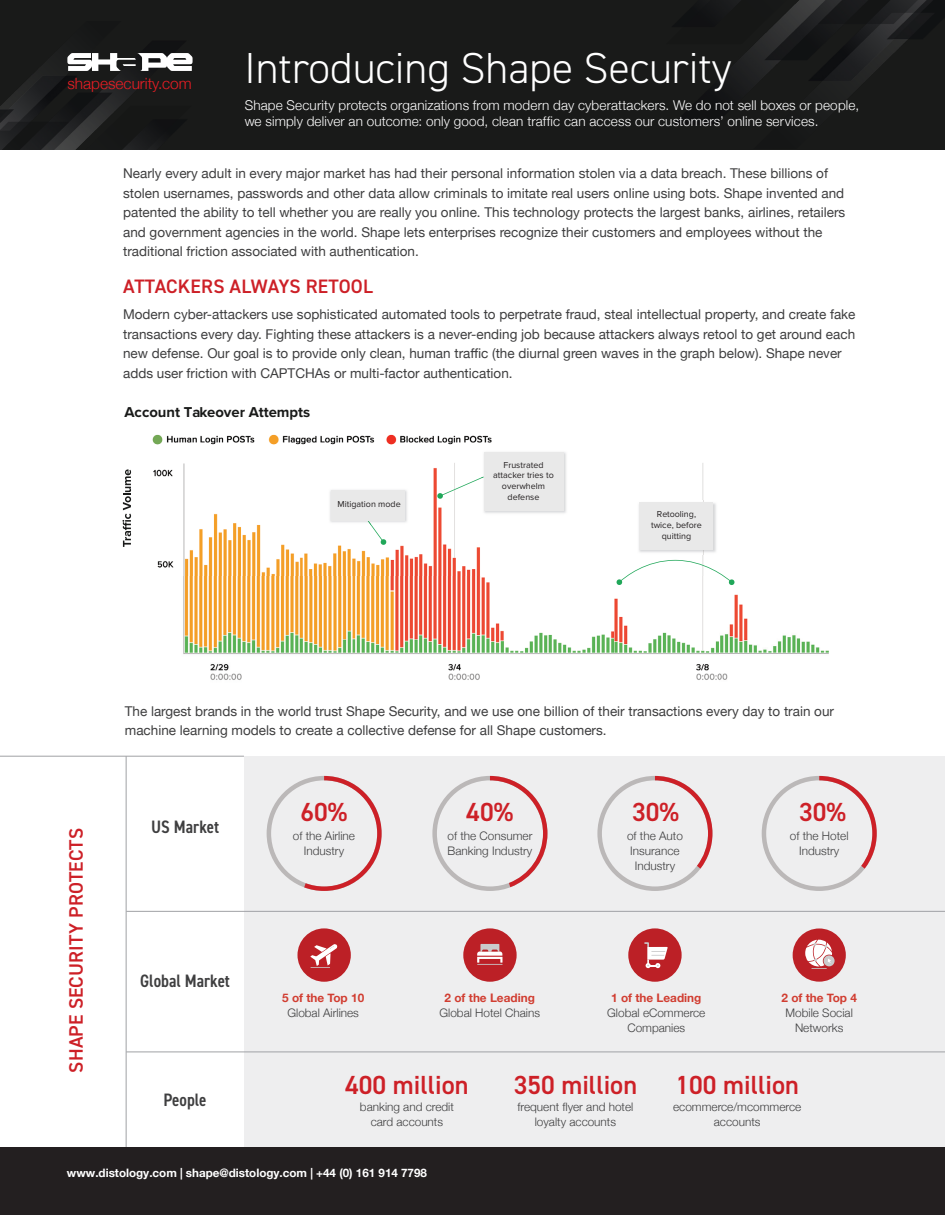
<style>
.page{position:relative;width:945px;height:1215px;background:#fff}
.page>*{position:absolute;margin:0;border:0;box-sizing:border-box;transform-origin:0 0}
.t1{font:300 43.5px "DIN2014";color:#fff}
.Big_Number{font:600 26.25px "DIN2014";color:#cd2027}
.Heading_1{font:600 19.5px "DIN2014";letter-spacing:.01em;color:#cd2027}
.Subhead_III_center{font:600 condensed 18px "DIN2014";color:#3e3e3f}
.Shape_end_block{font:300 15.45px "Helvetica Neue";color:#eb1d24}
.t2{font:700 14.85px "Proxima Nova";color:#191a19}
.Body{font:13.5px/19.5px "Helvetica Neue";color:#3e3e3f}
.Heading_3{font:300 13.5px/16.2px "Helvetica Neue";letter-spacing:.01em;color:#fff}
.Data_Text{font:300 11.7px/15px "Helvetica Neue";color:#3e3e3f;text-align:center}
.Body-2{font:700 11.7px "Helvetica Neue";color:#fff}
.Data_Text-2{font:700 11.7px "Helvetica Neue";color:#d13d31}
.t3{font:9px/10.6px "Proxima Nova";color:#231f20;text-align:center}
</style>
<div class="page">
<img style="left:152px;top:434px;width:677px;height:246px">
<svg style="left:616px;top:560px;width:119px;height:25px"></svg>
<img style="left:481px;top:450px;width:87px;height:65px">
<svg style="left:437px;top:477px;width:47px;height:22px"></svg>
<div style="left:484px;top:452px;width:80px;height:59px;background:#e9e9e9"></div>
<img style="left:637px;top:500px;width:81px;height:55px">
<div style="left:639px;top:503px;width:74px;height:47px;background:#e9e9e9"></div>
<img style="left:328px;top:488px;width:81px;height:37px">
<svg style="left:367px;top:520px;width:20px;height:25px"></svg>
<div style="left:331px;top:490px;width:74px;height:30px;background:#e9e9e9"></div>
<svg style="left:122px;top:469px;width:9px;height:78px"></svg>
<div style="left:0;top:0;width:945px;height:150px;background:#191a19"></div>
<img style="left:742px;top:0;width:185px;height:86px">
<img style="left:0;top:71px;width:134px;height:78px">
<svg style="left:67px;top:53px;width:126px;height:18px"></svg>
<div style="left:244px;top:756px;width:700px;height:392px;background:#eeeeef"></div>
<hr style="left:0;top:756px;width:244px;height:1px;background:#a0a1a5">
<hr style="left:126px;top:911px;width:819px;height:1px;background:#a0a1a5">
<hr style="left:126px;top:1052px;width:819px;height:1px;background:#a0a1a5">
<hr style="left:126px;top:756px;width:1px;height:392px;background:#a0a1a5">
<div style="left:297px;top:928px;width:54px;height:54px;background:#bc2026;border-radius:50%"></div>
<svg style="left:310px;top:944px;width:28px;height:24px"></svg>
<div style="left:463px;top:928px;width:54px;height:54px;background:#bc2026;border-radius:50%"></div>
<svg style="left:477px;top:944px;width:26px;height:21px"></svg>
<div style="left:628px;top:928px;width:54px;height:54px;background:#bc2026;border-radius:50%"></div>
<svg style="left:644px;top:942px;width:24px;height:26px"></svg>
<div style="left:793px;top:928px;width:53px;height:54px;background:#bc2026;border-radius:50%"></div>
<svg style="left:824px;top:955px;width:11px;height:11px"></svg>
<svg style="left:805px;top:940px;width:27px;height:29px"></svg>
<svg style="left:304px;top:776px;width:78px;height:115px"></svg>
<div style="left:432px;top:776px;width:116px;height:115px;border:4px solid #bbb8b8;border-radius:50%"></div>
<svg style="left:490px;top:776px;width:57px;height:111px"></svg>
<div style="left:597px;top:776px;width:116px;height:115px;border:4px solid #bbb8b8;border-radius:50%"></div>
<svg style="left:655px;top:776px;width:57px;height:93px"></svg>
<div style="left:762px;top:776px;width:115px;height:115px;border:4px solid #bbb8b8;border-radius:50%"></div>
<svg style="left:819px;top:776px;width:58px;height:93px"></svg>
<div style="left:0;top:1148px;width:945px;height:67px;background:#231f20"></div>
<p class="t1" style="left:244px;top:41px;width:489px">Introducing Shape Security</p>
<p class="Heading_3" style="left:245px;top:96px;width:616px">Shape Security protects organizations from modern day cyberattackers. We do not sell boxes or people, we simply deliver an outcome: only good, clean traffic can access our customers’ online services.</p>
<p class="Body" style="left:123px;top:164px;width:724px">Nearly every adult in every major market has had their personal information stolen via a data breach. These billions of stolen usernames, passwords and other data allow criminals to imitate real users online using bots. Shape invented and patented the ability to tell whether you are really you online. This technology protects the largest banks, airlines, retailers and government agencies in the world. Shape lets enterprises recognize their customers and employees without the traditional friction associated with authentication.</p>
<p class="Heading_1" style="left:123px;top:274px;width:251px">ATTACKERS ALWAYS RETOOL</p>
<p class="Body" style="left:123px;top:306px;width:734px">Modern cyber-attackers use sophisticated automated tools to perpetrate fraud, steal intellectual property, and create fake transactions every day. Fighting these attackers is a never-ending job because attackers always retool to get around each new defense. Our goal is to provide only clean, human traffic (the diurnal green waves in the graph below). Shape never adds user friction with CAPTCHAs or multi-factor authentication.</p>
<p class="Shape_end_block" style="left:68px;top:71px;width:126px">shapesecurity.com</p>
<p class="t2" style="left:124px;top:401px;width:187px">Account Takeover Attempts</p>
<p class="t3" style="left:338px;top:499px;width:65px">Mitigation mode</p>
<p class="t3" style="left:493px;top:459px;width:62px">Frustrated attacker tries to overwhelm defense</p>
<p class="t3" style="left:651px;top:509px;width:52px">Retooling, twice, before quitting</p>
<p class="Heading_1" style="left:63px;top:1073px;width:246px;rotate:-90deg">SHAPE SECURITY PROTECTS</p>
<p class="Body" style="left:125px;top:702px;width:711px">The largest brands in the world trust Shape Security, and we use one billion of their transactions every day to train our machine learning models to create a collective defense for all Shape customers.</p>
<p class="Subhead_III_center" style="left:151px;top:815px;width:69px">US Market</p>
<p class="Subhead_III_center" style="left:140px;top:969px;width:91px">Global Market</p>
<p class="Subhead_III_center" style="left:164px;top:1088px;width:44px">People</p>
<p class="Big_Number" style="left:301px;top:795px;width:48px">60%</p>
<p class="Data_Text" style="left:293px;top:828px;width:64px">of the Airline</p>
<p class="Data_Text" style="left:304px;top:843px;width:42px">Industry</p>
<p class="Data_Text-2" style="left:282px;top:989px;width:84px">5 of the Top 10</p>
<p class="Data_Text" style="left:287px;top:1004px;width:73px">Global Airlines</p>
<p class="Big_Number" style="left:466px;top:795px;width:48px">40%</p>
<p class="Data_Text" style="left:448px;top:828px;width:86px">of the Consumer</p>
<p class="Data_Text" style="left:448px;top:843px;width:86px">Banking Industry</p>
<p class="Data_Text-2" style="left:445px;top:989px;width:92px">2 of the Leading</p>
<p class="Data_Text" style="left:440px;top:1004px;width:102px">Global Hotel Chains</p>
<p class="Big_Number" style="left:632px;top:795px;width:48px">30%</p>
<p class="Data_Text" style="left:627px;top:828px;width:57px">of the Auto</p>
<p class="Data_Text" style="left:630px;top:843px;width:51px">Insurance</p>
<p class="Data_Text" style="left:635px;top:858px;width:42px">Industry</p>
<p class="Data_Text-2" style="left:611px;top:989px;width:92px">1 of the Leading</p>
<p class="Data_Text" style="left:607px;top:1004px;width:100px">Global eCommerce<br>Companies</p>
<p class="Big_Number" style="left:799px;top:795px;width:48px">30%</p>
<p class="Data_Text" style="left:790px;top:828px;width:60px">of the Hotel</p>
<p class="Data_Text" style="left:799px;top:843px;width:42px">Industry</p>
<p class="Data_Text-2" style="left:782px;top:989px;width:77px">2 of the Top 4</p>
<p class="Data_Text" style="left:786px;top:1004px;width:69px">Mobile Social<br>Networks</p>
<p class="Big_Number" style="left:345px;top:1067px;width:125px">400 million</p>
<p class="Data_Text" style="left:360px;top:1099px;width:96px">banking and credit</p>
<p class="Data_Text" style="left:371px;top:1114px;width:74px">card accounts</p>
<p class="Big_Number" style="left:514px;top:1067px;width:125px">350 million</p>
<p class="Data_Text" style="left:518px;top:1099px;width:117px">frequent flyer and hotel</p>
<p class="Data_Text" style="left:535px;top:1114px;width:83px">loyalty accounts</p>
<p class="Big_Number" style="left:675px;top:1067px;width:125px">100 million</p>
<p class="Data_Text" style="left:673px;top:1099px;width:130px">ecommerce/mcommerce</p>
<p class="Data_Text" style="left:714px;top:1114px;width:48px">accounts</p>
<p class="Body-2" style="left:67px;top:1163px;width:362px">www.distology.com | shape@distology.com | +44 (0) 161 914 7798</p>
</div>
